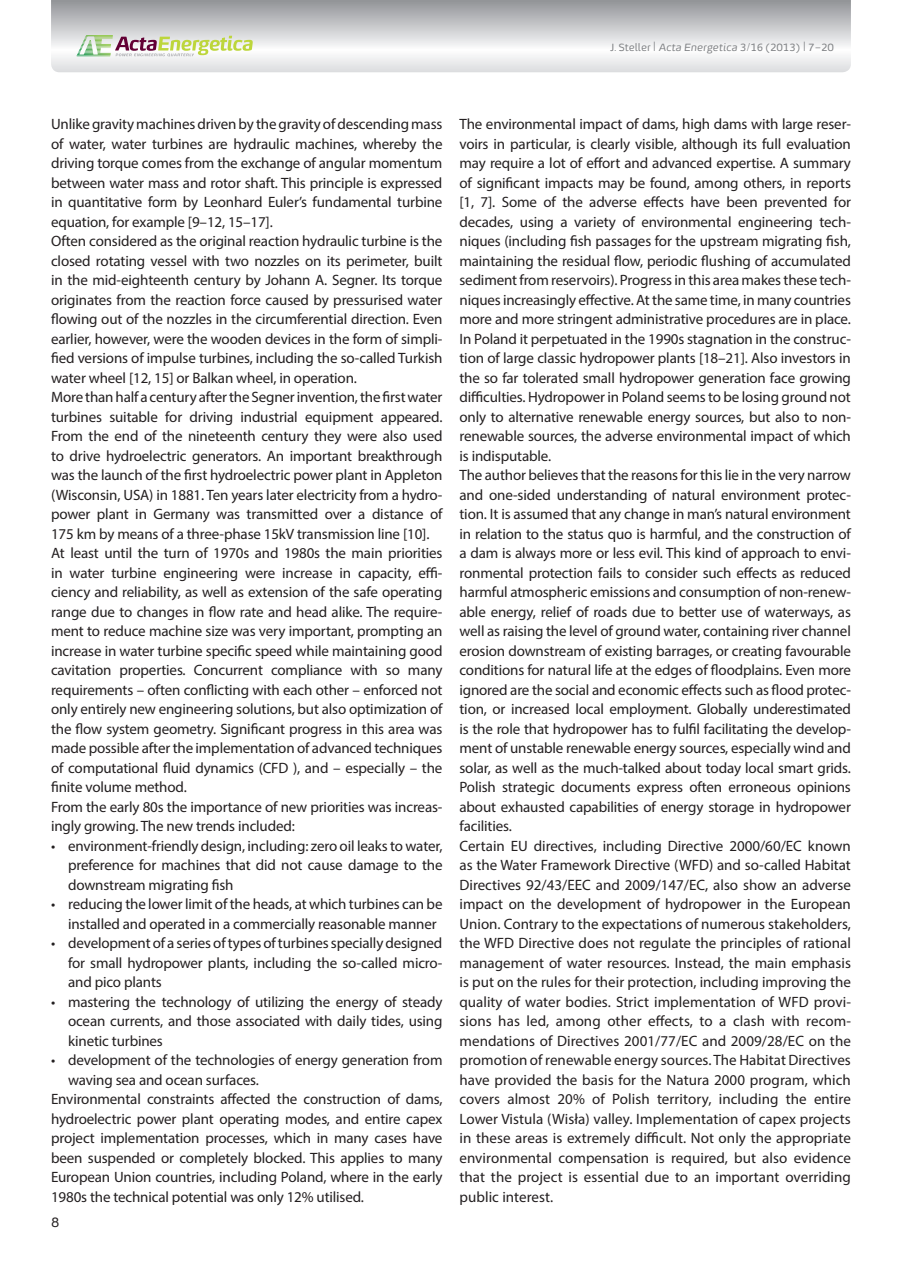
<style>
.page{position:relative;width:902px;height:1263px;background:#fff}
.page>*{position:absolute;margin:0;border:0;box-sizing:border-box;transform-origin:0 0}
.body{font:15px/19.5px "Myriad Pro";letter-spacing:-.01em;color:#231f20;text-align:justify}
.t1{font:13.5px "Energa";color:#231f20}
.polski_body{font:10.5px "Energa";letter-spacing:-.01em;color:#808285}
.s1{font-size:13.5px}
.s2{font-style:italic}
</style>
<div class="page">
<svg style="left:51px;top:0;width:799px;height:72px"></svg>
<svg style="left:76px;top:35px;width:177px;height:21px"></svg>
<p class="polski_body" style="left:610px;top:41px;width:225px">J. Steller <span class="s1">|</span> <span class="s2">Acta Energetica</span> 3/16 (2013) <span class="s1">|</span> 7–20</p>
<p class="body" style="left:51px;top:114px;width:393px">Unlike gravity machines driven by the gravity of descending mass of water, water turbines are hydraulic machines, whereby the driving torque comes from the exchange of angular momentum between water mass and rotor shaft. This principle is expressed in quantitative form by Leonhard Euler’s fundamental turbine equation, for example [9–12, 15–17].</p>
<p class="body" style="left:51px;top:231px;width:393px">Often considered as the original reaction hydraulic turbine is the closed rotating vessel with two nozzles on its perimeter, built in the mid-eighteenth century by Johann A. Segner. Its torque originates from the reaction force caused by pressurised water flowing out of the nozzles in the circumferential direction. Even earlier, however, were the wooden devices in the form of simpli&shy;fied versions of impulse turbines, including the so-called Turkish water wheel [12, 15] or Balkan wheel, in operation.</p>
<p class="body" style="left:51px;top:387px;width:393px">More than half a century after the Segner invention, the first water turbines suitable for driving industrial equipment appeared.<br>From the end of the nineteenth century they were also used to drive hydroelectric generators. An important breakthrough was the launch of the first hydroelectric power plant in Appleton (Wisconsin, USA) in 1881. Ten years later electricity from a hydro&shy;power plant in Germany was transmitted over a distance of 175 km by means of a three-phase 15kV transmission line [10].</p>
<p class="body" style="left:51px;top:543px;width:393px">At least until the turn of 1970s and 1980s the main priorities in water turbine engineering were increase in capacity, effi&shy;ciency and reliability, as well as extension of the safe operating range due to changes in flow rate and head alike. The require&shy;ment to reduce machine size was very important, prompting an increase in water turbine specific speed while maintaining good cavitation properties. Concurrent compliance with so many requirements – often conflicting with each other – enforced not only entirely new engineering solutions, but also optimization of the flow system geometry. Significant progress in this area was made possible after the implementation of advanced techniques of computational fluid dynamics (CFD ), and – especially – the finite volume method.</p>
<p class="body" style="left:51px;top:797px;width:393px">From the early 80s the importance of new priorities was increas&shy;ingly growing. The new trends included:</p>
<p class="body" style="left:68px;top:836px;width:376px;text-indent:-17px">• environment-friendly design, including: zero oil leaks to water, preference for machines that did not cause damage to the downstream migrating fish</p>
<p class="body" style="left:68px;top:894px;width:376px;text-indent:-17px">• reducing the lower limit of the heads, at which turbines can be installed and operated in a commercially reasonable manner</p>
<p class="body" style="left:68px;top:933px;width:376px;text-indent:-17px">• development of a series of types of turbines specially designed for small hydropower plants, including the so-called micro&shy;and pico plants</p>
<p class="body" style="left:68px;top:992px;width:376px;text-indent:-17px">• mastering the technology of utilizing the energy of steady ocean currents, and those associated with daily tides, using kinetic turbines</p>
<p class="body" style="left:68px;top:1050px;width:376px;text-indent:-17px">• development of the technologies of energy generation from waving sea and ocean surfaces.</p>
<p class="body" style="left:51px;top:1089px;width:393px">Environmental constraints affected the construction of dams, hydroelectric power plant operating modes, and entire capex project implementation processes, which in many cases have been suspended or completely blocked. This applies to many European Union countries, including Poland, where in the early 1980s the technical potential was only 12% utilised.</p>
<p class="t1" style="left:51px;top:1213px;width:10px">8</p>
<p class="body" style="left:459px;top:114px;width:393px">The environmental impact of dams, high dams with large reser&shy;voirs in particular, is clearly visible, although its full evaluation may require a lot of effort and advanced expertise. A summary of significant impacts may be found, among others, in reports [1, 7]. Some of the adverse effects have been prevented for decades, using a variety of environmental engineering tech&shy;niques (including fish passages for the upstream migrating fish, maintaining the residual flow, periodic flushing of accumulated sediment from reservoirs). Progress in this area makes these tech&shy;niques increasingly effective. At the same time, in many countries more and more stringent administrative procedures are in place.<br>In Poland it perpetuated in the 1990s stagnation in the construc&shy;tion of large classic hydropower plants [18–21]. Also investors in the so far tolerated small hydropower generation face growing difficulties. Hydropower in Poland seems to be losing ground not only to alternative renewable energy sources, but also to non&shy;renewable sources, the adverse environmental impact of which is indisputable.</p>
<p class="body" style="left:459px;top:465px;width:393px">The author believes that the reasons for this lie in the very narrow and one-sided understanding of natural environment protec&shy;tion. It is assumed that any change in man’s natural environment in relation to the status quo is harmful, and the construction of a dam is always more or less evil. This kind of approach to envi&shy;ronmental protection fails to consider such effects as reduced harmful atmospheric emissions and consumption of non-renew&shy;able energy, relief of roads due to better use of waterways, as well as raising the level of ground water, containing river channel erosion downstream of existing barrages, or creating favourable conditions for natural life at the edges of floodplains. Even more ignored are the social and economic effects such as flood protec&shy;tion, or increased local employment. Globally underestimated is the role that hydropower has to fulfil facilitating the develop&shy;ment of unstable renewable energy sources, especially wind and solar, as well as the much-talked about today local smart grids.<br>Polish strategic documents express often erroneous opinions about exhausted capabilities of energy storage in hydropower facilities.</p>
<p class="body" style="left:459px;top:836px;width:393px">Certain EU directives, including Directive 2000/60/EC known as the Water Framework Directive (WFD) and so-called Habitat Directives 92/43/EEC and 2009/147/EC, also show an adverse impact on the development of hydropower in the European Union. Contrary to the expectations of numerous stakeholders, the WFD Directive does not regulate the principles of rational management of water resources. Instead, the main emphasis is put on the rules for their protection, including improving the quality of water bodies. Strict implementation of WFD provi&shy;sions has led, among other effects, to a clash with recom&shy;mendations of Directives 2001/77/EC and 2009/28/EC on the promotion of renewable energy sources. The Habitat Directives have provided the basis for the Natura 2000 program, which covers almost 20% of Polish territory, including the entire Lower Vistula (Wisła) valley. Implementation of capex projects in these areas is extremely difficult. Not only the appropriate environmental compensation is required, but also evidence that the project is essential due to an important overriding public interest.</p>
</div>
